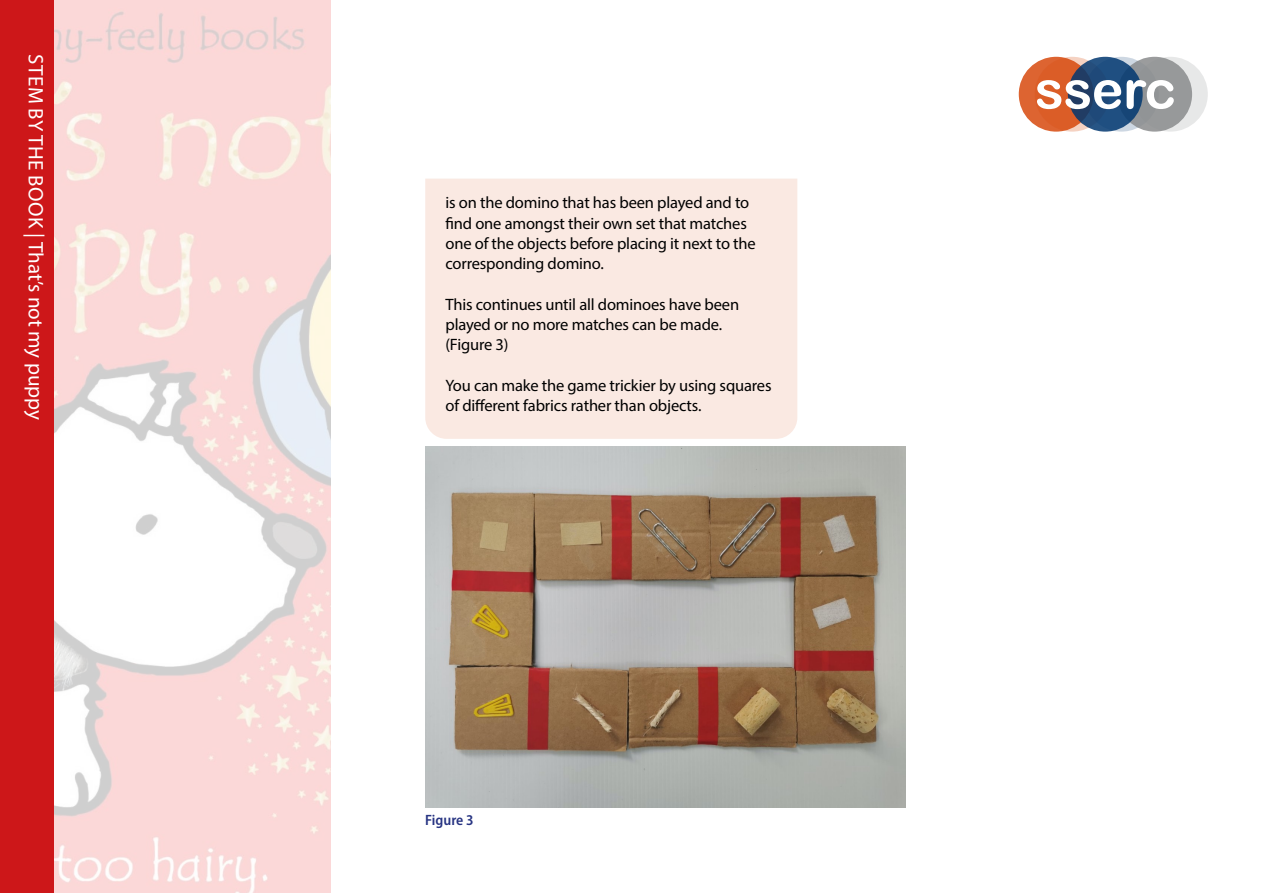
<style>
.page{position:relative;width:1263px;height:893px;background:#fff}
.page>*{position:absolute;margin:0;border:0;box-sizing:border-box;transform-origin:0 0}
.t1{font:21px "Myriad Pro";color:#fff}
.t2{font:16.5px/20.2px "Myriad Pro";letter-spacing:-.01em;color:#000}
.t3{font:600 semi-condensed 15px "Myriad Pro";color:#283583}
</style>
<div class="page">
<div style="left:0;top:0;width:54px;height:893px;background:#cd1719"></div>
<svg style="left:1084px;top:57px;width:75px;height:75px"></svg>
<div style="left:1133px;top:57px;width:75px;height:75px;background:#e7e8e8;border-radius:50%"></div>
<div style="left:1019px;top:57px;width:74px;height:75px;background:#dd6431;border-radius:50%"></div>
<svg style="left:1035px;top:57px;width:74px;height:75px"></svg>
<div style="left:1117px;top:57px;width:75px;height:75px;background:#97999a;border-radius:50%"></div>
<svg style="left:1068px;top:57px;width:75px;height:75px;background:#224c7b"></svg>
<svg style="left:1037px;top:80px;width:137px;height:29px"></svg>
<img style="left:54px;top:0;width:276px;height:893px">
<div style="left:425px;top:179px;width:372px;height:260px;background:#fae9e2"></div>
<img style="left:425px;top:446px;width:480px;height:361px">
<p class="t1" style="left:49px;top:54px;width:367px;rotate:90deg">STEM BY THE BOOK | That’s not my puppy</p>
<p class="t2" style="left:445px;top:192px;width:312px">is on the domino that has been played and to find one amongst their own set that matches one of the objects before placing it next to the corresponding domino.</p>
<p class="t2" style="left:445px;top:294px;width:295px">This continues until all dominoes have been played or no more matches can be made. (Figure 3)</p>
<p class="t2" style="left:445px;top:375px;width:328px">You can make the game trickier by using squares of different fabrics rather than objects.</p>
<p class="t3" style="left:425px;top:810px;width:50px">Figure 3</p>
</div>
